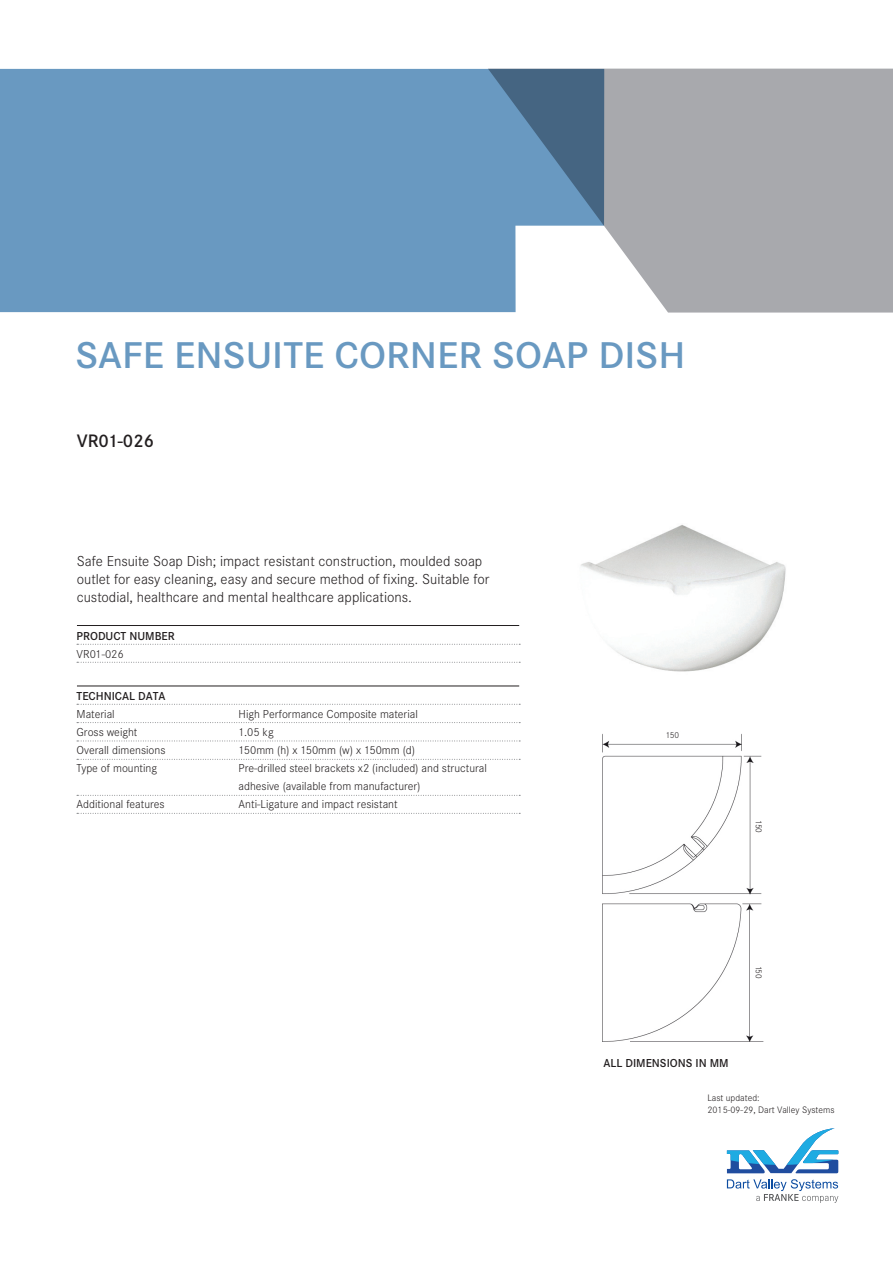
<style>
.page{position:relative;width:893px;height:1263px;background:#fff}
.page>*{position:absolute;margin:0;border:0;box-sizing:border-box;transform-origin:0 0}
.t1{font:600 38.7px "Corporate S";color:#6999c1;scale:1.06 1}
.t2{font:600 18.75px "Corporate S";color:#231f20}
.t3{font:300 15px/18.1px "Corporate S";color:#231f20}
.t4{font:300 12px/18px "Corporate S";color:#231f20}
.t5{font:600 12px "Corporate S";color:#231f20}
.CB_AF_DS_NOTE{font:300 9.75px "Corporate S";color:#231f20}
.t6{font:300 9px "Corporate S";letter-spacing:-.04em;color:#231f20}
</style>
<div class="page">
<img style="left:603px;top:734px;width:159px;height:307px">
<svg style="left:488px;top:69px;width:405px;height:244px;background:#acadb1"></svg>
<svg style="left:0;top:69px;width:604px;height:243px;background:#6e9bc0"></svg>
<hr style="left:77px;top:625px;width:442px;height:1px;background:#231f20">
<hr style="left:77px;top:686px;width:442px;height:1px;background:#231f20">
<svg style="left:77px;top:644px;width:443px;height:1px"></svg>
<svg style="left:77px;top:662px;width:443px;height:1px"></svg>
<svg style="left:77px;top:704px;width:443px;height:1px"></svg>
<svg style="left:77px;top:722px;width:443px;height:1px"></svg>
<svg style="left:77px;top:741px;width:443px;height:1px"></svg>
<svg style="left:77px;top:759px;width:443px;height:1px"></svg>
<svg style="left:77px;top:795px;width:443px;height:1px"></svg>
<svg style="left:727px;top:1128px;width:111px;height:45px"></svg>
<svg style="left:727px;top:1179px;width:111px;height:24px"></svg>
<div style="left:649px;top:732px;width:47px;height:10px;background:#fff"></div>
<img style="left:581px;top:525px;width:205px;height:147px">
<div style="left:752px;top:803px;width:10px;height:47px;background:#fff"></div>
<div style="left:752px;top:948px;width:10px;height:48px;background:#fff"></div>
<svg style="left:77px;top:813px;width:443px;height:1px"></svg>
<p class="t1" style="left:75px;top:333px;width:577px">SAFE ENSUITE CORNER SOAP DISH</p>
<p class="t2" style="left:77px;top:430px;width:79px">VR01-026</p>
<p class="t3" style="left:77px;top:552px;width:414px">Safe Ensuite Soap Dish; impact resistant construction, moulded soap outlet for easy cleaning, easy and secure method of fixing. Suitable for custodial, healthcare and mental healthcare applications.</p>
<p class="t5" style="left:77px;top:629px;width:100px">PRODUCT NUMBER</p>
<p class="t4" style="left:77px;top:645px;width:49px">VR01-026</p>
<p class="t5" style="left:77px;top:689px;width:91px">TECHNICAL DATA</p>
<p class="t4" style="left:77px;top:705px;width:40px">Material</p>
<p class="t4" style="left:239px;top:705px;width:181px">High Performance Composite material</p>
<p class="t4" style="left:77px;top:723px;width:62px">Gross weight</p>
<p class="t4" style="left:239px;top:723px;width:37px">1.05 kg</p>
<p class="t4" style="left:77px;top:741px;width:90px">Overall dimensions</p>
<p class="t4" style="left:239px;top:741px;width:178px">150mm (h) x 150mm (w) x 150mm (d)</p>
<p class="t4" style="left:77px;top:759px;width:82px">Type of mounting</p>
<p class="t4" style="left:239px;top:759px;width:250px">Pre-drilled steel brackets x2 (included) and structural adhesive (available from manufacturer)</p>
<p class="t4" style="left:77px;top:795px;width:90px">Additional features</p>
<p class="t4" style="left:239px;top:795px;width:161px">Anti-Ligature and impact resistant</p>
<p class="t6" style="left:666px;top:730px;width:15px">150</p>
<p class="t6" style="left:764px;top:820px;width:15px;rotate:90deg">150</p>
<p class="t6" style="left:764px;top:965px;width:15px;rotate:90deg">150</p>
<p class="t5" style="left:603px;top:1056px;width:127px">ALL DIMENSIONS IN MM</p>
<p class="CB_AF_DS_NOTE" style="left:707px;top:1092px;width:54px">Last updated:</p>
<p class="CB_AF_DS_NOTE" style="left:707px;top:1105px;width:129px">2015-09-29, Dart Valley Systems</p>
</div>
